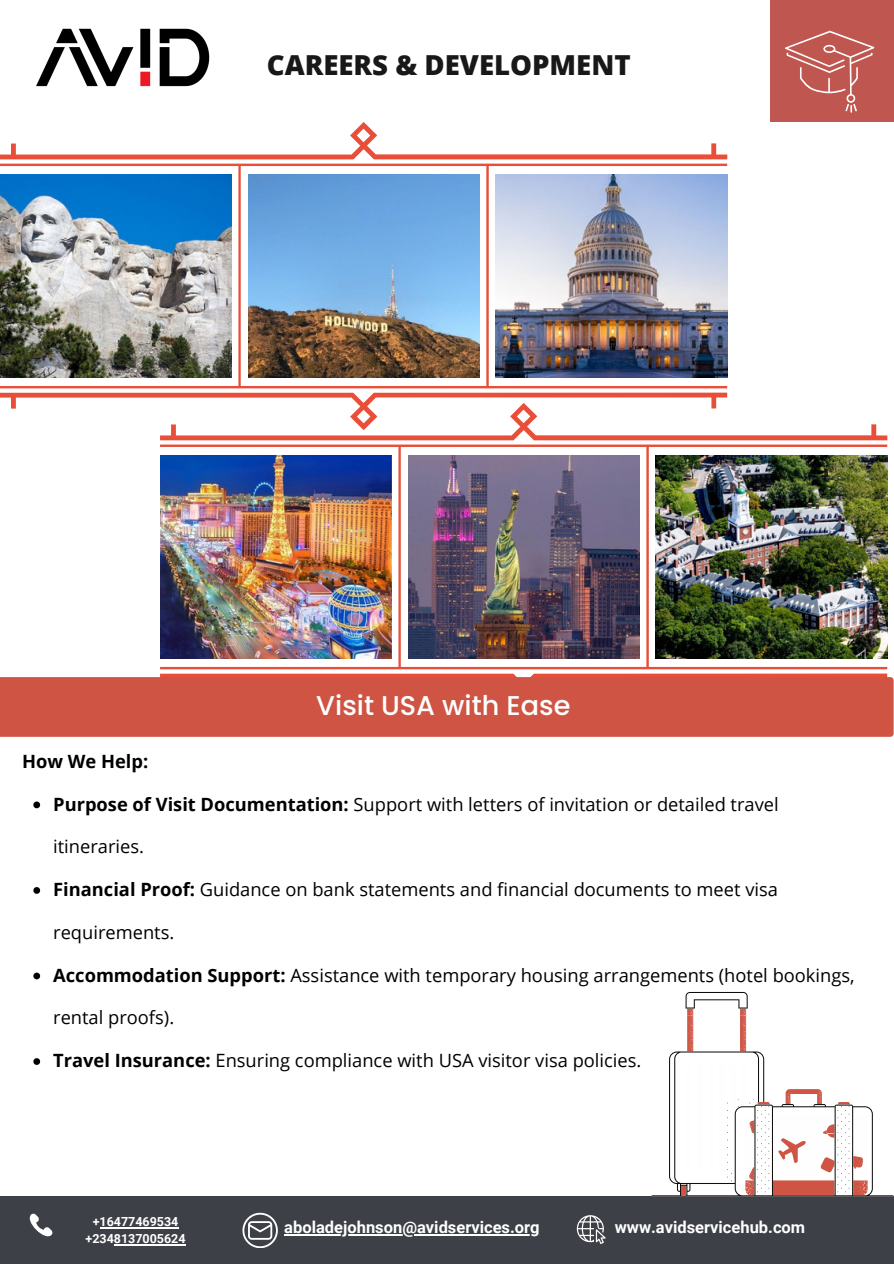
<style>
.page{position:relative;width:894px;height:1264px;background:#fff}
.page>*{position:absolute;margin:0;border:0;box-sizing:border-box;transform-origin:0 0}
.t1{font:800 27.6px "Open Sans";color:#191818}
.t2{font:500 27.15px "Poppins";color:#fff}
.t3{font:18.3px "Open Sans";color:#000}
.t4{font:700 18.3px "Open Sans";color:#000}
.t5{font:700 16.5px "Roboto";color:#fff}
.t6{font:700 12.45px "Roboto";color:#fff}
.s1{font-weight:700}
</style>
<div class="page">
<div style="left:769px;top:0;width:124px;height:122px;background:#bf564f"></div>
<div style="left:0;top:1196px;width:893px;height:67px;background:#3e4048"></div>
<img style="left:36px;top:28px;width:174px;height:59px">
<svg style="left:785px;top:31px;width:89px;height:82px"></svg>
<svg style="left:651px;top:992px;width:242px;height:204px"></svg>
<svg style="left:160px;top:424px;width:727px;height:253px"></svg>
<img style="left:160px;top:455px;width:231px;height:203px">
<img style="left:408px;top:455px;width:231px;height:203px">
<img style="left:655px;top:455px;width:231px;height:203px">
<div style="left:0;top:677px;width:893px;height:59px;background:#cf5443"></div>
<svg style="left:0;top:122px;width:727px;height:308px"></svg>
<img style="left:0;top:174px;width:231px;height:203px">
<img style="left:248px;top:174px;width:231px;height:203px">
<img style="left:496px;top:174px;width:231px;height:203px">
<svg style="left:33px;top:801px;width:7px;height:7px"></svg>
<svg style="left:33px;top:887px;width:7px;height:6px"></svg>
<svg style="left:33px;top:972px;width:7px;height:7px"></svg>
<svg style="left:33px;top:1058px;width:7px;height:6px"></svg>
<svg style="left:29px;top:1213px;width:23px;height:24px"></svg>
<svg style="left:242px;top:1212px;width:35px;height:35px"></svg>
<svg style="left:576px;top:1215px;width:29px;height:29px"></svg>
<hr style="left:99px;top:1227px;width:79px;height:1px;background:#fff">
<hr style="left:114px;top:1244px;width:72px;height:1px;background:#fff">
<hr style="left:284px;top:1234px;width:255px;height:1px;background:#fff">
<p class="t1" style="left:267px;top:45px;width:365px">CAREERS &amp; DEVELOPMENT</p>
<p class="t2" style="left:316px;top:686px;width:255px">Visit USA with Ease</p>
<p class="t4" style="left:22px;top:748px;width:128px">How We Help:</p>
<h2 class="t3" style="left:53px;top:791px;width:726px"><span class="s1">Purpose of Visit Documentation:</span> Support with letters of invitation or detailed travel</h2>
<h2 class="t3" style="left:53px;top:833px;width:92px">itineraries.</h2>
<h3 class="t3" style="left:53px;top:876px;width:726px"><span class="s1">Financial Proof:</span> Guidance on bank statements and financial documents to meet visa</h3>
<h3 class="t3" style="left:53px;top:919px;width:123px">requirements.</h3>
<p class="t3" style="left:53px;top:962px;width:802px"><span class="s1">Accommodation Support:</span> Assistance with temporary housing arrangements (hotel bookings,</p>
<p class="t3" style="left:53px;top:1004px;width:122px">rental proofs).</p>
<p class="t3" style="left:53px;top:1047px;width:589px"><span class="s1">Travel Insurance:</span> Ensuring compliance with USA visitor visa policies.</p>
<p class="t6" style="left:93px;top:1214px;width:87px">+16477469534</p>
<p class="t6" style="left:85px;top:1231px;width:101px">+2348137005624</p>
<p class="t5" style="left:284px;top:1217px;width:257px">aboladejohnson@avidservices.org</p>
<p class="t5" style="left:614px;top:1217px;width:192px">www.avidservicehub.com</p>
</div>
